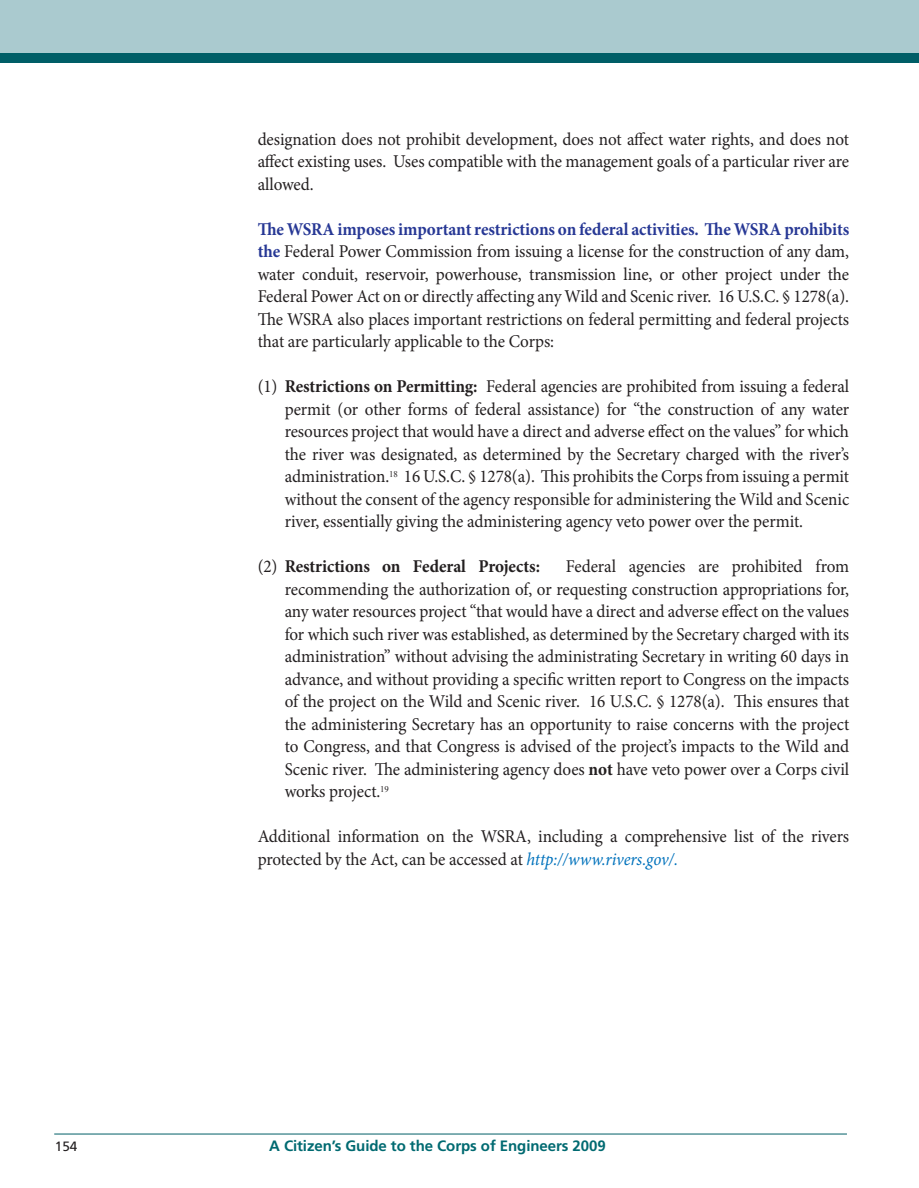
<style>
.page{position:relative;width:919px;height:1188px;background:#fff}
.page>*{position:absolute;margin:0;border:0;box-sizing:border-box;transform-origin:0 0}
.bullets{font:18px/22.5px "Minion Pro";letter-spacing:-.005em;color:#231f20;text-align:justify;scale:.95 1}
.Body_Text{font:18px/22.5px "Minion Pro";letter-spacing:-.01em;color:#231f20;text-align:justify;scale:.95 1}
.bullets-2{font:700 18px "Minion Pro";letter-spacing:-.005em;color:#231f20;scale:.95 1}
.t1{font:700 15px "Frutiger LT Std";letter-spacing:-.005em;color:#006a71}
.t2{font:13.5px "Frutiger LT Std";color:#231f20}
.s1{font-weight:700;color:#273895}
.s2{font-weight:700}
.s3{font-weight:400}
.s4{font-style:italic;color:#0072bc}
</style>
<div class="page">
<hr style="left:54px;top:1134px;width:792px;height:1px;background:#005e67">
<div style="left:0;top:0;width:918px;height:54px;background:#aacacf"></div>
<div style="left:0;top:54px;width:918px;height:9px;background:#005e67"></div>
<p class="Body_Text" style="left:257px;top:128px;width:624px">designation does not prohibit development, does not affect water rights, and does not affect existing uses. Uses compatible with the management goals of a particular river are allowed.</p>
<p class="Body_Text" style="left:257px;top:218px;width:624px"><span class="s1">The WSRA imposes important restrictions on federal activities. The WSRA prohibits the</span> Federal Power Commission from issuing a license for the construction of any dam, water conduit, reservoir, powerhouse, transmission line, or other project under the Federal Power Act on or directly affecting any Wild and Scenic river. 16 U.S.C. § 1278(a).<br>The WSRA also places important restrictions on federal permitting and federal projects that are particularly applicable to the Corps:</p>
<p class="bullets" style="left:284px;top:375px;width:595px;text-indent:-27px">(1) <span class="s2">Restrictions on Permitting:</span> Federal agencies are prohibited from issuing a federal permit (or other forms of federal assistance) for “the construction of any water resources project that would have a direct and adverse effect on the values” for which the river was designated, as determined by the Secretary charged with the river’s administration.<sup>18</sup> 16 U.S.C. § 1278(a). This prohibits the Corps from issuing a permit without the consent of the agency responsible for administering the Wild and Scenic river, essentially giving the administering agency veto power over the permit.</p>
<p class="bullets-2" style="left:257px;top:554px;width:298px"><span class="s3">(2)</span> Restrictions on Federal Projects:</p>
<p class="bullets" style="left:284px;top:555px;width:595px;text-indent:281px">Federal agencies are prohibited from recommending the authorization of, or requesting construction appropriations for, any water resources project “that would have a direct and adverse effect on the values for which such river was established, as determined by the Secretary charged with its administration” without advising the administrating Secretary in writing 60 days in advance, and without providing a specific written report to Congress on the impacts of the project on the Wild and Scenic river. 16 U.S.C. § 1278(a). This ensures that the administering Secretary has an opportunity to raise concerns with the project to Congress, and that Congress is advised of the project’s impacts to the Wild and Scenic river. The administering agency does <span class="s2">not</span> have veto power over a Corps civil works project.<sup>19</sup></p>
<p class="Body_Text" style="left:257px;top:825px;width:624px">Additional information on the WSRA, including a comprehensive list of the rivers protected by the Act, can be accessed at <span class="s4">http://www.rivers.gov/.</span></p>
<p class="t2" style="left:55px;top:1138px;width:24px">154</p>
<p class="t1" style="left:269px;top:1136px;width:338px">A Citizen’s Guide to the Corps of Engineers 2009</p>
</div>
